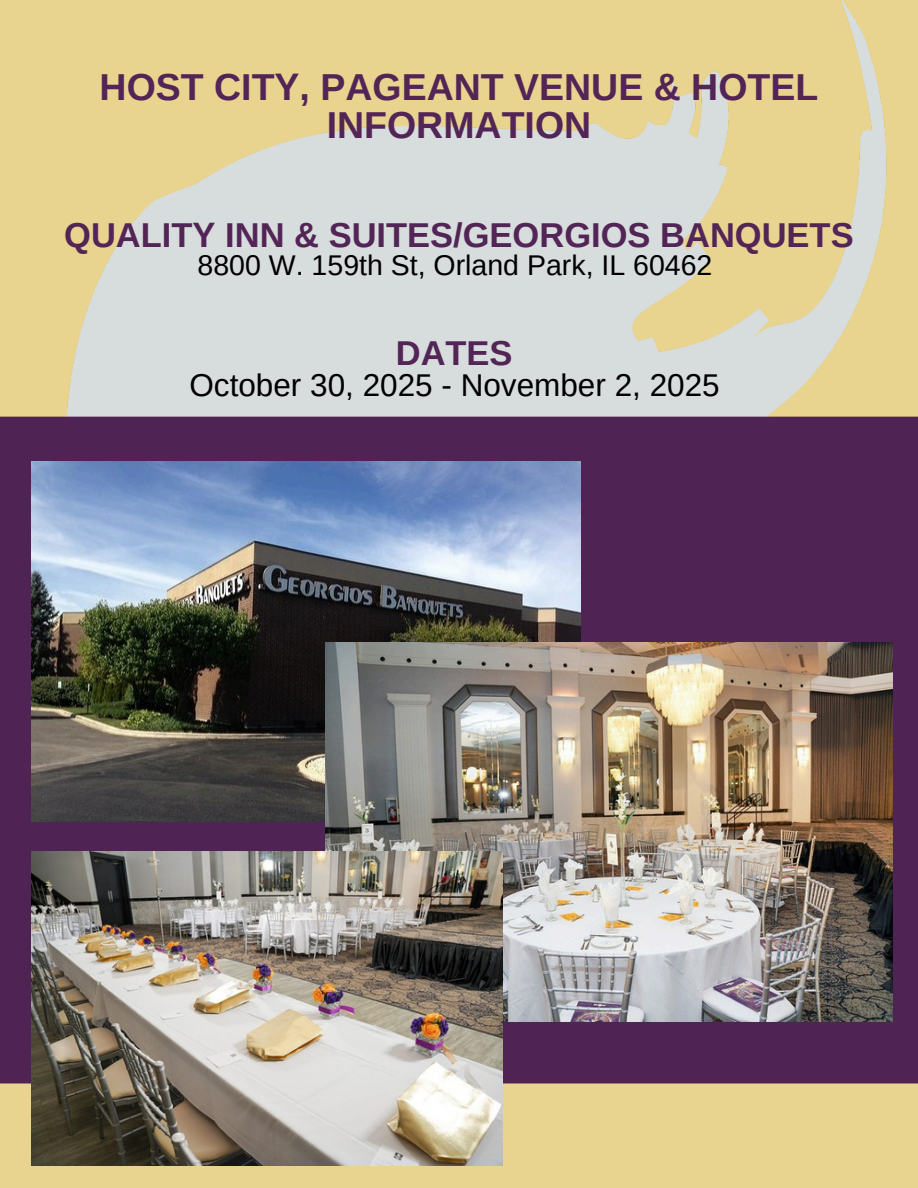
<style>
.page{position:relative;width:918px;height:1188px;background:#e8d48f}
.page>*{position:absolute;margin:0;border:0;box-sizing:border-box;transform-origin:0 0}
.t1{font:700 37.5px/37.2px "Arimo";color:#532557;text-align:center}
.t2{font:700 34.5px "Arimo";color:#532557}
.t3{font:31.5px "Arimo";color:#000}
.t4{font:28.5px "Arimo";color:#000}
</style>
<div class="page">
<img style="left:0;top:0;width:918px;height:1091px">
<img style="left:32px;top:462px;width:549px;height:360px">
<img style="left:325px;top:642px;width:567px;height:379px">
<img style="left:32px;top:852px;width:470px;height:314px">
<p class="t1" style="left:100px;top:69px;width:720px">HOST CITY, PAGEANT VENUE &amp; HOTEL<br>INFORMATION</p>
<p class="t2" style="left:64px;top:215px;width:791px">QUALITY INN &amp; SUITES/GEORGIOS BANQUETS</p>
<p class="t4" style="left:198px;top:249px;width:516px">8800 W. 159th St, Orland Park, IL 60462</p>
<p class="t2" style="left:396px;top:334px;width:118px">DATES</p>
<h1 class="t3" style="left:189px;top:368px;width:532px">October 30, 2025 - November 2, 2025</h1>
</div>
